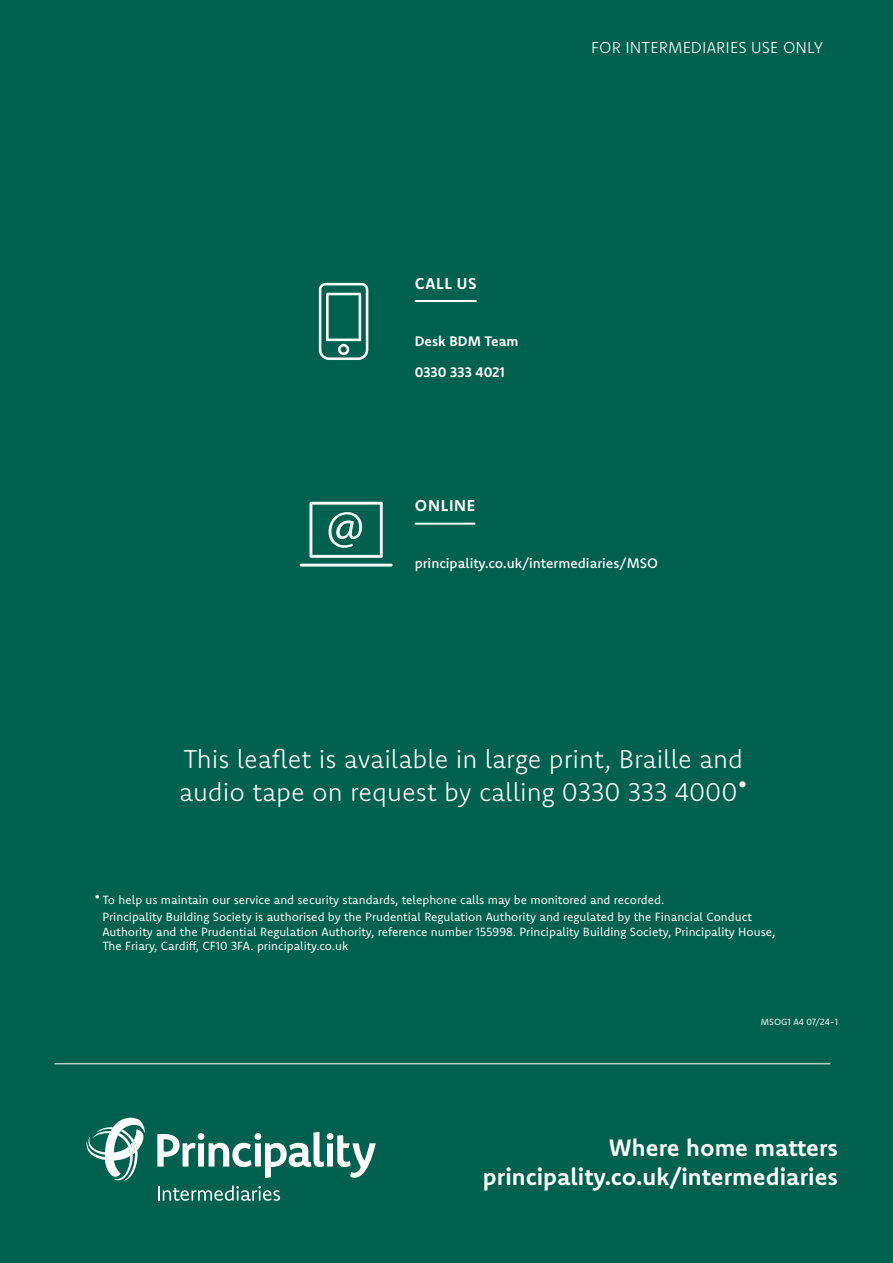
<style>
.page{position:relative;width:893px;height:1263px;background:#00614e}
.page>*{position:absolute;margin:0;border:0;box-sizing:border-box;transform-origin:0 0}
.t1{font:300 25.8px/33.8px "Komet";color:#fff}
.t2{font:700 23.7px/29.1px "Komet";color:#fff;text-align:right}
.t3{font:300 15.9px "Komet";letter-spacing:.005em;color:#fff}
.t4{font:700 15.9px "Komet";letter-spacing:.04em;color:#fff}
.t5{font:500 13.8px "Komet";color:#fff}
.t6{font:700 13.8px "Komet";color:#fff}
.t7{font:11.85px/17.9px "Komet";color:#fff}
.t8{font:700 9.3px "Komet";color:#fff}
.t9{font:9px "Komet";color:#fff}
</style>
<div class="page">
<svg style="left:157px;top:1132px;width:219px;height:46px"></svg>
<svg style="left:86px;top:1117px;width:59px;height:64px"></svg>
<svg style="left:158px;top:1185px;width:122px;height:16px"></svg>
<hr style="left:415px;top:300px;width:62px;height:2px;background:#fff">
<hr style="left:415px;top:523px;width:60px;height:2px;background:#fff">
<hr style="left:55px;top:1063px;width:775px;height:1px;background:#fff">
<hr style="left:300px;top:564px;width:93px;height:2px;background:#fff">
<svg style="left:309px;top:502px;width:74px;height:56px"></svg>
<svg style="left:319px;top:282px;width:50px;height:78px"></svg>
<h3 class="t3" style="left:591px;top:37px;width:233px">FOR INTERMEDIARIES USE ONLY</h3>
<h3 class="t4" style="left:415px;top:273px;width:63px">CALL US</h3>
<p class="t6" style="left:415px;top:332px;width:105px">Desk BDM Team</p>
<p class="t6" style="left:415px;top:363px;width:92px">0330 333 4021</p>
<h3 class="t4" style="left:415px;top:495px;width:62px">ONLINE</h3>
<p class="t5" style="left:415px;top:554px;width:245px">principality.co.uk/intermediaries/MSO</p>
<h1 class="t1" style="left:179px;top:741px;width:570px">This leaflet is available in large print, Braille and audio tape on request by calling 0330 333 4000<sup>•</sup></h1>
<p class="t7" style="left:102px;top:890px;width:651px">To help us maintain our service and security standards, telephone calls may be monitored and recorded.<br>Principality Building Society is authorised by the Prudential Regulation Authority and regulated by the Financial Conduct</p>
<p class="t7" style="left:102px;top:924px;width:675px;line-height:13.8px">Authority and the Prudential Regulation Authority, reference number 155998. Principality Building Society, Principality House,<br>The Friary, Cardiff, CF10 3FA. principality.co.uk</p>
<p class="t8" style="left:95px;top:891px;width:7px">•</p>
<p class="t9" style="left:761px;top:1016px;width:79px">MSOG1 A4 07/24-1</p>
<h2 class="t2" style="left:483px;top:1132px;width:357px">Where home matters principality.co.uk/intermediaries</h2>
</div>
